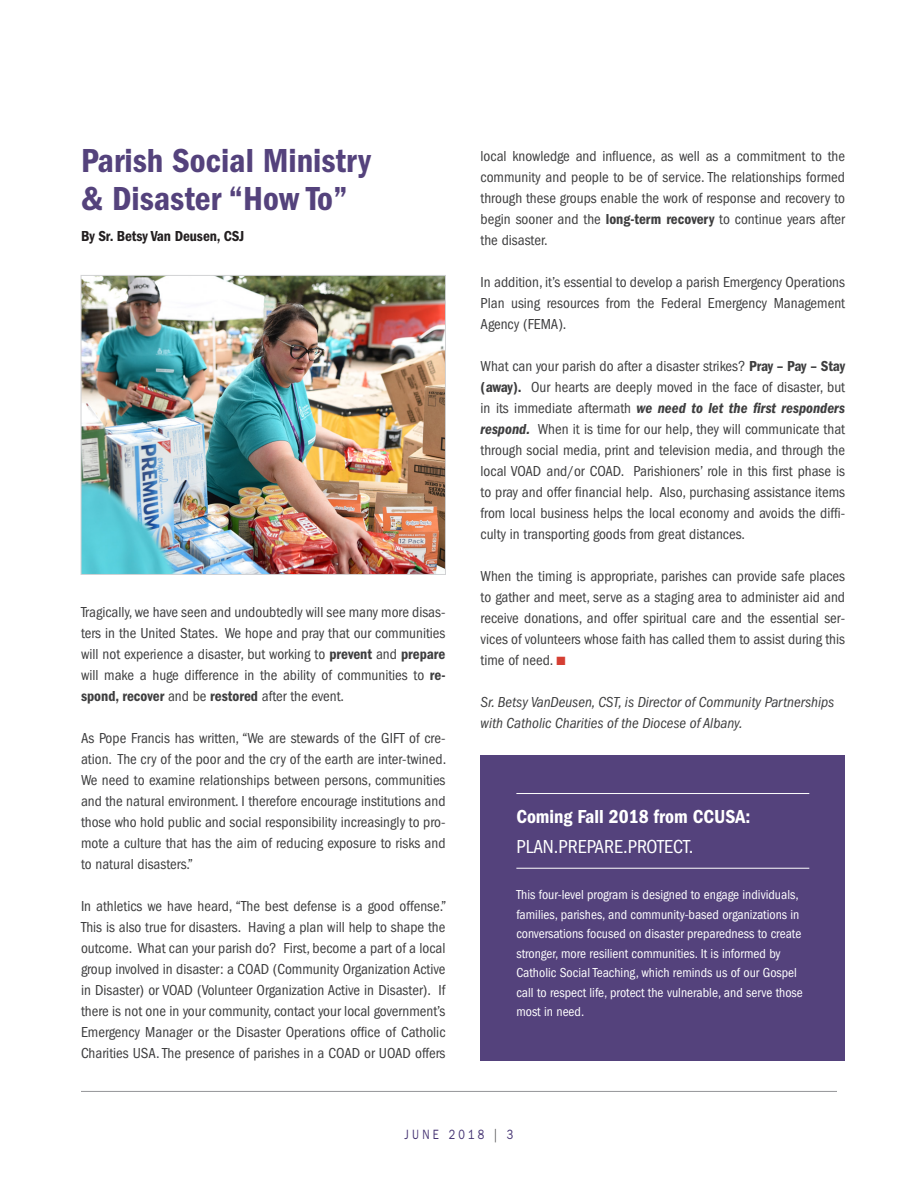
<style>
.page{position:relative;width:918px;height:1188px;background:#fff}
.page>*{position:absolute;margin:0;border:0;box-sizing:border-box;transform-origin:0 0}
.t1{font:34.5px/37.5px "ITC Franklin Gothic Std Dm Cd";color:#54427c}
.t2{font:19.5px "ITC Franklin Gothic Std Dm Cd";color:#fff}
.t3{font:condensed 19.5px "ITC Franklin Gothic Std";color:#fff}
.t4{font:condensed 15px/21px "ITC Franklin Gothic Std";color:#3e3e3f;text-align:justify}
.t5{font:italic condensed 15px/21px "ITC Franklin Gothic Std";color:#3e3e3f}
.Article_Headers{font:15px "ITC Franklin Gothic Std Dm Cd";letter-spacing:-.005em;color:#231f20}
.t6{font:condensed 13.5px/19.5px "ITC Franklin Gothic Std";color:#fff}
.t7{font:13.5px "ITC Franklin Gothic Std";letter-spacing:.3em;color:#443272;scale:.8 1}
.s1{font-family:"ITC Franklin Gothic Std Dm Cd";font-stretch:normal}
.s2{font-family:"ITC Franklin Gothic Std Dm Cd It";font-stretch:normal}
.s3{color:#d53f33}
.s4{color:#3e3e3f}
</style>
<div class="page">
<hr style="left:81px;top:1091px;width:756px;height:1px;background:#939598">
<div style="left:481px;top:755px;width:364px;height:306px;background:#54427c"></div>
<hr style="left:516px;top:868px;width:293px;height:1px;background:#fff">
<hr style="left:516px;top:793px;width:293px;height:1px;background:#fff">
<img style="left:83px;top:277px;width:361px;height:295px">
<div style="left:81px;top:275px;width:365px;height:299px;border:1px solid #d1d2d4"></div>
<p class="t1" style="left:81px;top:142px;width:291px">Parish Social Ministry &amp; Disaster “How To”</p>
<p class="Article_Headers" style="left:81px;top:227px;width:165px">By Sr. Betsy Van Deusen, CSJ</p>
<p class="t4" style="left:81px;top:602px;width:366px">Tragically, we have seen and undoubtedly will see many more disas&shy;ters in the United States. We hope and pray that our communities will not experience a disaster, but working to <span class="s1">prevent</span> and <span class="s1">prepare </span>will make a huge difference in the ability of communities to <span class="s1">re&shy;spond, recover</span> and be <span class="s1">restored</span> after the event.</p>
<p class="t4" style="left:81px;top:728px;width:367px">As Pope Francis has written, “We are stewards of the GIFT of cre&shy;ation. The cry of the poor and the cry of the earth are inter-twined.<br>We need to examine relationships between persons, communities and the natural environment. I therefore encourage institutions and those who hold public and social responsibility increasingly to pro&shy;mote a culture that has the aim of reducing exposure to risks and to natural disasters.”</p>
<p class="t4" style="left:81px;top:896px;width:367px">In athletics we have heard, “The best defense is a good offense.” This is also true for disasters. Having a plan will help to shape the outcome. What can your parish do? First, become a part of a local group involved in disaster: a COAD (Community Organization Active in Disaster) or VOAD (Volunteer Organization Active in Disaster). If there is not one in your community, contact your local government’s Emergency Manager or the Disaster Operations office of Catholic Charities USA. The presence of parishes in a COAD or UOAD offers</p>
<p class="t4" style="left:481px;top:146px;width:366px">local knowledge and influence, as well as a commitment to the community and people to be of service. The relationships formed through these groups enable the work of response and recovery to begin sooner and the <span class="s1">long-term recovery</span> to continue years after the disaster.</p>
<p class="t4" style="left:481px;top:272px;width:366px">In addition, it’s essential to develop a parish Emergency Operations Plan using resources from the Federal Emergency Management Agency (FEMA).</p>
<p class="t4" style="left:481px;top:356px;width:366px">What can your parish do after a disaster strikes? <span class="s1">Pray – Pay – Stay (away).</span> Our hearts are deeply moved in the face of disaster, but in its immediate aftermath <span class="s2">we need to let the first responders respond.</span> When it is time for our help, they will communicate that through social media, print and television media, and through the local VOAD and/or COAD. Parishioners’ role in this first phase is to pray and offer financial help. Also, purchasing assistance items from local business helps the local economy and avoids the diffi&shy;culty in transporting goods from great distances.</p>
<p class="t4" style="left:481px;top:566px;width:366px">When the timing is appropriate, parishes can provide safe places to gather and meet, serve as a staging area to administer aid and receive donations, and offer spiritual care and the essential ser&shy;vices of volunteers whose faith has called them to assist during this time of need. <span class="s3">■</span></p>
<p class="t5" style="left:481px;top:692px;width:355px">Sr. Betsy VanDeusen, CST, is Director of Community Partnerships with Catholic Charities of the Diocese of Albany.</p>
<p class="t2" style="left:516px;top:805px;width:235px">Coming Fall 2018 from CCUSA:</p>
<p class="t3" style="left:516px;top:836px;width:178px">PLAN.PREPARE.PROTECT.</p>
<p class="t6" style="left:516px;top:885px;width:288px">This four-level program is designed to engage individuals, families, parishes, and community-based organizations in conversations focused on disaster preparedness to create stronger, more resilient communities. It is informed by Catholic Social Teaching, which reminds us of our Gospel call to respect life, protect the vulnerable, and serve those most in need.</p>
<p class="t7" style="left:405px;top:1127px;width:137px">JUNE 2018 <span class="s4">|</span> 3</p>
</div>
